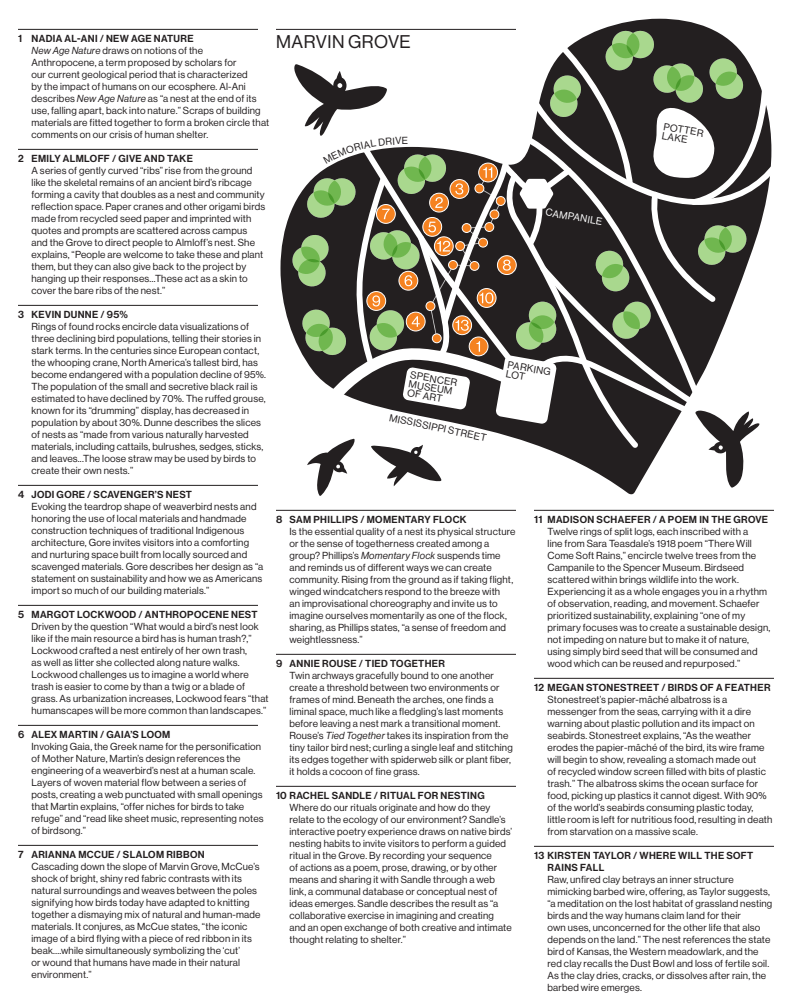
<style>
.page{position:relative;width:792px;height:1008px;background:#fff}
.page>*{position:absolute;margin:0;border:0;box-sizing:border-box;transform-origin:0 0}
.BODY_COPY{font:18px "N Haas Grotesk DS Pro 55 Rg";letter-spacing:.025em;color:#231f20}
.BODY_COPY-2{font:10px/12px "N Haas Grotesk DS Pro 55 Rg";letter-spacing:.02em;color:#231f20}
.BODY_COPY-3{font:10px "N Haas Grotesk DS Pro 55 Rg";color:#fff}
.s1{font-family:"N Haas Grotesk DS Pro 65 Md"}
.s2{font-family:"N Haas Grotesk DS Pro 56 It"}
</style>
<div class="page">
<svg style="left:280px;top:19px;width:431px;height:311px"></svg>
<hr style="left:18px;top:29px;width:240px;height:1px;background:#231f20">
<hr style="left:18px;top:149px;width:240px;height:1px;background:#231f20">
<hr style="left:18px;top:305px;width:240px;height:1px;background:#231f20">
<hr style="left:18px;top:485px;width:240px;height:1px;background:#231f20">
<hr style="left:18px;top:605px;width:240px;height:1px;background:#231f20">
<hr style="left:18px;top:725px;width:240px;height:1px;background:#231f20">
<hr style="left:18px;top:845px;width:240px;height:1px;background:#231f20">
<hr style="left:276px;top:510px;width:240px;height:1px;background:#231f20">
<hr style="left:276px;top:654px;width:240px;height:1px;background:#231f20">
<hr style="left:276px;top:786px;width:240px;height:1px;background:#231f20">
<hr style="left:534px;top:510px;width:240px;height:1px;background:#231f20">
<hr style="left:534px;top:678px;width:240px;height:1px;background:#231f20">
<hr style="left:534px;top:846px;width:240px;height:1px;background:#231f20">
<hr style="left:276px;top:29px;width:240px;height:1px;background:#231f20">
<svg style="left:291px;top:29px;width:481px;height:467px"></svg>
<p class="BODY_COPY-2" style="left:32px;top:32px;width:239px;text-indent:-13px"><span class="s1">1 NADIA AL-ANI / NEW AGE NATURE<br></span><span class="s2">New Age Nature</span> draws on notions of the Anthropocene, a term proposed by scholars for<br>our current geological period that is characterized<br>by the impact of humans on our ecosphere. Al-Ani describes <span class="s2">New Age Nature</span> as “a nest at the end of its use, falling apart, back into nature.” Scraps of building materials are fitted together to form a broken circle that comments on our crisis of human shelter.</p>
<p class="BODY_COPY-2" style="left:32px;top:152px;width:235px;text-indent:-13px"><span class="s1">2 EMILY ALMLOFF / GIVE AND TAKE<br></span>A series of gently curved “ribs” rise from the ground like the skeletal remains of an ancient bird’s ribcage forming a cavity that doubles as a nest and community reflection space. Paper cranes and other origami birds made from recycled seed paper and imprinted with quotes and prompts are scattered across campus and the Grove to direct people to Almloff’s nest. She explains, “People are welcome to take these and plant them, but they can also give back to the project by hanging up their responses…These act as a skin to cover the bare ribs of the nest.”</p>
<p class="BODY_COPY-2" style="left:32px;top:308px;width:236px;text-indent:-13px"><span class="s1">3 KEVIN DUNNE / 95%<br></span>Rings of found rocks encircle data visualizations of three declining bird populations, telling their stories in stark terms. In the centuries since European contact, the whooping crane, North America’s tallest bird, has become endangered with a population decline of 95%.<br>The population of the small and secretive black rail is estimated to have declined by 70%. The ruffed grouse, known for its “drumming” display, has decreased in population by about 30%. Dunne describes the slices of nests as “made from various naturally harvested materials, including cattails, bulrushes, sedges, sticks, and leaves...The loose straw may be used by birds to create their own nests.”</p>
<p class="BODY_COPY-2" style="left:32px;top:488px;width:233px;text-indent:-13px"><span class="s1">4 JODI GORE / SCAVENGER’S NEST<br></span>Evoking the teardrop shape of weaverbird nests and honoring the use of local materials and handmade construction techniques of traditional Indigenous architecture, Gore invites visitors into a comforting and nurturing space built from locally sourced and scavenged materials. Gore describes her design as “a statement on sustainability and how we as Americans import so much of our building materials.”</p>
<p class="BODY_COPY-2" style="left:32px;top:608px;width:239px;text-indent:-13px"><span class="s1">5 MARGOT LOCKWOOD / ANTHROPOCENE NEST </span>Driven by the question “What would a bird’s nest look like if the main resource a bird has is human trash?,” Lockwood crafted a nest entirely of her own trash,<br>as well as litter she collected along nature walks.<br>Lockwood challenges us to imagine a world where trash is easier to come by than a twig or a blade of grass. As urbanization increases, Lockwood fears “that humanscapes will be more common than landscapes.”</p>
<p class="BODY_COPY-2" style="left:32px;top:728px;width:234px;text-indent:-13px"><span class="s1">6 ALEX MARTIN / GAIA’S LOOM<br></span>Invoking Gaia, the Greek name for the personification of Mother Nature, Martin’s design references the engineering of a weaverbird’s nest at a human scale.<br>Layers of woven material flow between a series of posts, creating a web punctuated with small openings that Martin explains, “offer niches for birds to take refuge” and “read like sheet music, representing notes of birdsong.”</p>
<p class="BODY_COPY-2" style="left:32px;top:848px;width:231px;text-indent:-13px"><span class="s1">7 ARIANNA MCCUE / SLALOM RIBBON<br></span>Cascading down the slope of Marvin Grove, McCue’s shock of bright, shiny red fabric contrasts with its natural surroundings and weaves between the poles signifying how birds today have adapted to knitting together a dismaying mix of natural and human-made materials. It conjures, as McCue states, “the iconic image of a bird flying with a piece of red ribbon in its beak….while simultaneously symbolizing the ‘cut’<br>or wound that humans have made in their natural environment.”</p>
<p class="BODY_COPY" style="left:276px;top:31px;width:136px">MARVIN GROVE</p>
<p class="BODY_COPY-2" style="left:664px;top:122px;width:42px;line-height:9px;rotate:10deg">POTTER<br>LAKE</p>
<p class="BODY_COPY-3" style="left:547px;top:206px;width:59px;rotate:10deg">CAMPANILE</p>
<p class="BODY_COPY-2" style="left:509px;top:359px;width:45px;rotate:10deg">PARKING</p>
<p class="BODY_COPY-2" style="left:412px;top:369px;width:49px;rotate:10deg">SPENCER</p>
<p class="BODY_COPY-2" style="left:410px;top:379px;width:46px;line-height:9px;rotate:10deg">MUSEUM<br>OF ART</p>
<p class="BODY_COPY-2" style="left:391px;top:412px;width:101px;rotate:12deg">MISSISSIPPI STREET</p>
<p class="BODY_COPY-2" style="left:290px;top:513px;width:228px;text-indent:-13px"><span class="s1">8 SAM PHILLIPS / MOMENTARY FLOCK<br></span>Is the essential quality of a nest its physical structure or the sense of togetherness created among a group? Phillips’s <span class="s2">Momentary Flock</span> suspends time and reminds us of different ways we can create community. Rising from the ground as if taking flight, winged windcatchers respond to the breeze with<br>an improvisational choreography and invite us to imagine ourselves momentarily as one of the flock, sharing, as Phillips states, “a sense of freedom and weightlessness.”</p>
<p class="BODY_COPY-2" style="left:290px;top:657px;width:225px;text-indent:-13px"><span class="s1">9 ANNIE ROUSE / TIED TOGETHER<br></span>Twin archways gracefully bound to one another create a threshold between two environments or frames of mind. Beneath the arches, one finds a liminal space, much like a fledgling’s last moments before leaving a nest mark a transitional moment.<br>Rouse’s <span class="s2">Tied Together</span> takes its inspiration from the tiny tailor bird nest; curling a single leaf and stitching its edges together with spiderweb silk or plant fiber, it holds a cocoon of fine grass.</p>
<p class="BODY_COPY-2" style="left:290px;top:789px;width:224px;text-indent:-13px"><span class="s1">10 RACHEL SANDLE / RITUAL FOR NESTING </span>Where do our rituals originate and how do they relate to the ecology of our environment? Sandle’s interactive poetry experience draws on native birds’ nesting habits to invite visitors to perform a guided ritual in the Grove. By recording your sequence<br>of actions as a poem, prose, drawing, or by other means and sharing it with Sandle through a web link, a communal database or conceptual nest of ideas emerges. Sandle describes the result as “a collaborative exercise in imagining and creating and an open exchange of both creative and intimate thought relating to shelter.”</p>
<p class="BODY_COPY-2" style="left:548px;top:513px;width:224px;text-indent:-13px"><span class="s1">11 MADISON SCHAEFER / A POEM IN THE GROVE </span>Twelve rings of split logs, each inscribed with a<br>line from Sara Teasdale’s 1918 poem “There Will Come Soft Rains,” encircle twelve trees from the Campanile to the Spencer Museum. Birdseed scattered within brings wildlife into the work.<br>Experiencing it as a whole engages you in a rhythm of observation, reading, and movement. Schaefer prioritized sustainability, explaining “one of my primary focuses was to create a sustainable design, not impeding on nature but to make it of nature, using simply bird seed that will be consumed and wood which can be reused and repurposed.”</p>
<p class="BODY_COPY-2" style="left:548px;top:681px;width:226px;text-indent:-13px"><span class="s1">12 MEGAN STONESTREET / BIRDS OF A FEATHER </span>Stonestreet’s papier-mâché albatross is a messenger from the seas, carrying with it a dire warning about plastic pollution and its impact on seabirds. Stonestreet explains, “As the weather erodes the papier-mâché of the bird, its wire frame will begin to show, revealing a stomach made out<br>of recycled window screen filled with bits of plastic trash.” The albatross skims the ocean surface for food, picking up plastics it cannot digest. With 90% of the world’s seabirds consuming plastic today, little room is left for nutritious food, resulting in death from starvation on a massive scale.</p>
<p class="BODY_COPY-2" style="left:548px;top:849px;width:226px;text-indent:-13px"><span class="s1">13 KIRSTEN TAYLOR / WHERE WILL THE SOFT RAINS FALL<br></span>Raw, unfired clay betrays an inner structure mimicking barbed wire, offering, as Taylor suggests, “a meditation on the lost habitat of grassland nesting birds and the way humans claim land for their<br>own uses, unconcerned for the other life that also depends on the land.” The nest references the state bird of Kansas, the Western meadowlark, and the red clay recalls the Dust Bowl and loss of fertile soil.<br>As the clay dries, cracks, or dissolves after rain, the barbed wire emerges.</p>
</div>
